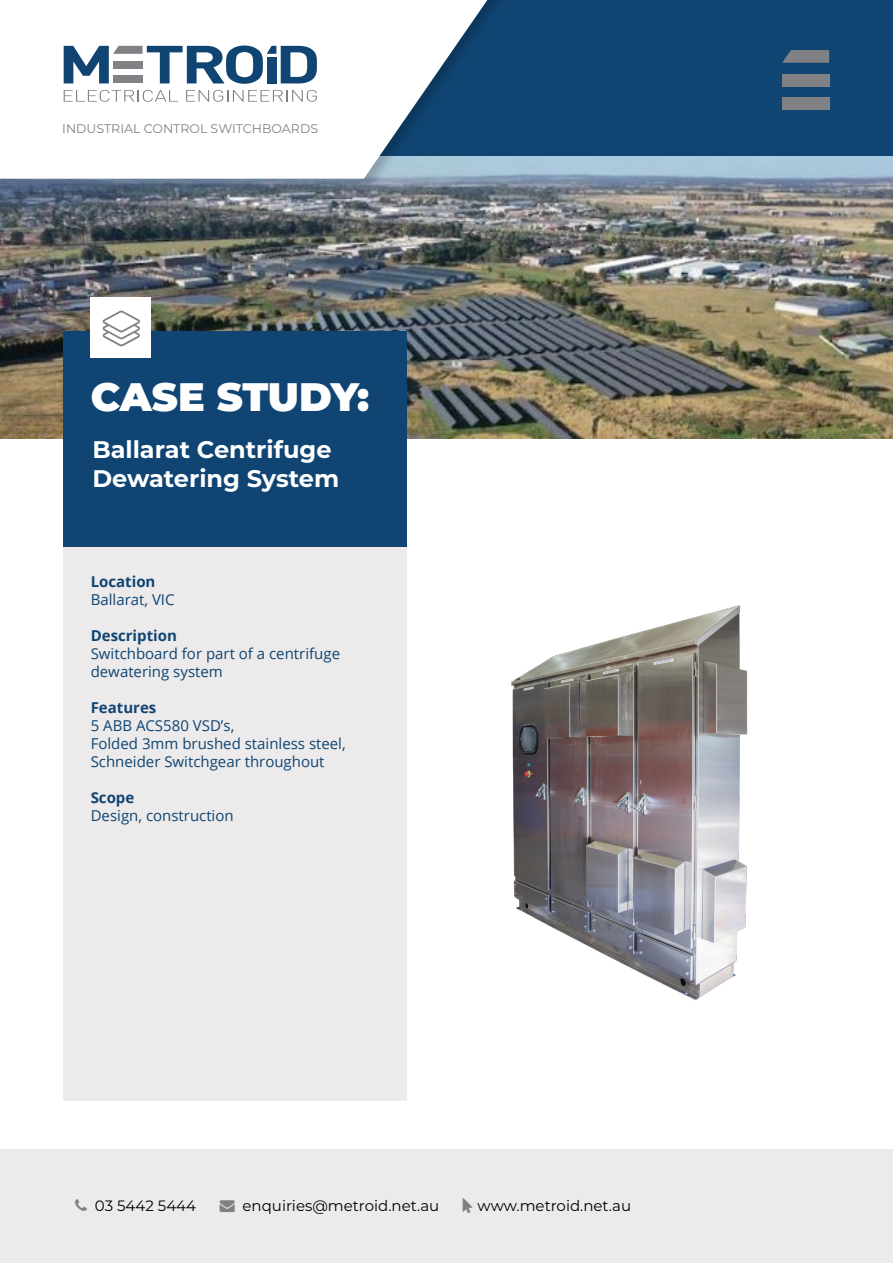
<style>
.page{position:relative;width:893px;height:1263px;background:#fff}
.page>*{position:absolute;margin:0;border:0;box-sizing:border-box;transform-origin:0 0}
.t1{font:900 39.75px "Montserrat";letter-spacing:-.01em;color:#fff}
.Heading{font:700 24px/28.8px "Montserrat";color:#fff}
.t2{font:15px/18px "Open Sans";color:#104573}
.t3{font:15px "Montserrat";color:#000}
.t4{font:700 15px "Open Sans";color:#104573}
.t5{font:12.6px "Montserrat";color:#808184}
.s1{font-weight:700}
.s2{color:#808184}
</style>
<div class="page">
<img style="left:0;top:156px;width:893px;height:282px">
<div style="left:64px;top:331px;width:343px;height:216px;background:#104573"></div>
<div style="left:64px;top:547px;width:343px;height:554px;background:#eceaea"></div>
<div style="left:91px;top:297px;width:60px;height:60px;background:#fff"></div>
<svg style="left:103px;top:310px;width:37px;height:36px"></svg>
<img style="left:511px;top:605px;width:237px;height:396px">
<div style="left:0;top:1149px;width:893px;height:114px;background:#eceaea"></div>
<div style="left:313px;top:0;width:580px;height:156px;background:#104573"></div>
<div style="left:0;top:0;width:527px;height:193px;background:#000;opacity:.2"></div>
<svg style="left:0;top:0;width:514px;height:179px"></svg>
<svg style="left:64px;top:90px;width:114px;height:12px"></svg>
<svg style="left:186px;top:90px;width:131px;height:12px"></svg>
<svg style="left:64px;top:46px;width:253px;height:38px"></svg>
<div style="left:113px;top:61px;width:30px;height:8px;background:#808184"></div>
<div style="left:113px;top:75px;width:30px;height:8px;background:#808184"></div>
<div style="left:267px;top:57px;width:9px;height:26px;background:#104573"></div>
<svg style="left:782px;top:50px;width:47px;height:13px"></svg>
<div style="left:782px;top:74px;width:47px;height:12px;background:#808184"></div>
<div style="left:782px;top:97px;width:47px;height:13px;background:#808184"></div>
<p class="t5" style="left:62px;top:120px;width:257px">INDUSTRIAL CONTROL SWITCHBOARDS</p>
<p class="t1" style="left:91px;top:371px;width:280px">CASE STUDY:</p>
<p class="Heading" style="left:92px;top:434px;width:248px">Ballarat Centrifuge<br>Dewatering System</p>
<p class="t2" style="left:91px;top:572px;width:85px"><span class="s1">Location<br></span>Ballarat, VIC</p>
<p class="t4" style="left:91px;top:625px;width:88px">Description</p>
<p class="t2" style="left:91px;top:644px;width:251px">Switchboard for part of a centrifuge dewatering system</p>
<p class="t4" style="left:91px;top:697px;width:67px">Features</p>
<p class="t2" style="left:91px;top:716px;width:145px">5 ABB ACS580 VSD’s,</p>
<p class="t2" style="left:91px;top:734px;width:257px">Folded 3mm brushed stainless steel,</p>
<p class="t2" style="left:91px;top:752px;width:235px">Schneider Switchgear throughout</p>
<p class="t4" style="left:91px;top:787px;width:45px">Scope</p>
<p class="t2" style="left:91px;top:806px;width:144px">Design, construction</p>
<p class="t3" style="left:95px;top:1195px;width:103px">03 5442 5444</p>
<p class="t3" style="left:220px;top:1195px;width:221px"><span class="s2">→</span> enquiries@metroid.net.au</p>
<p class="t3" style="left:478px;top:1195px;width:155px">www.metroid.net.au</p>
</div>
